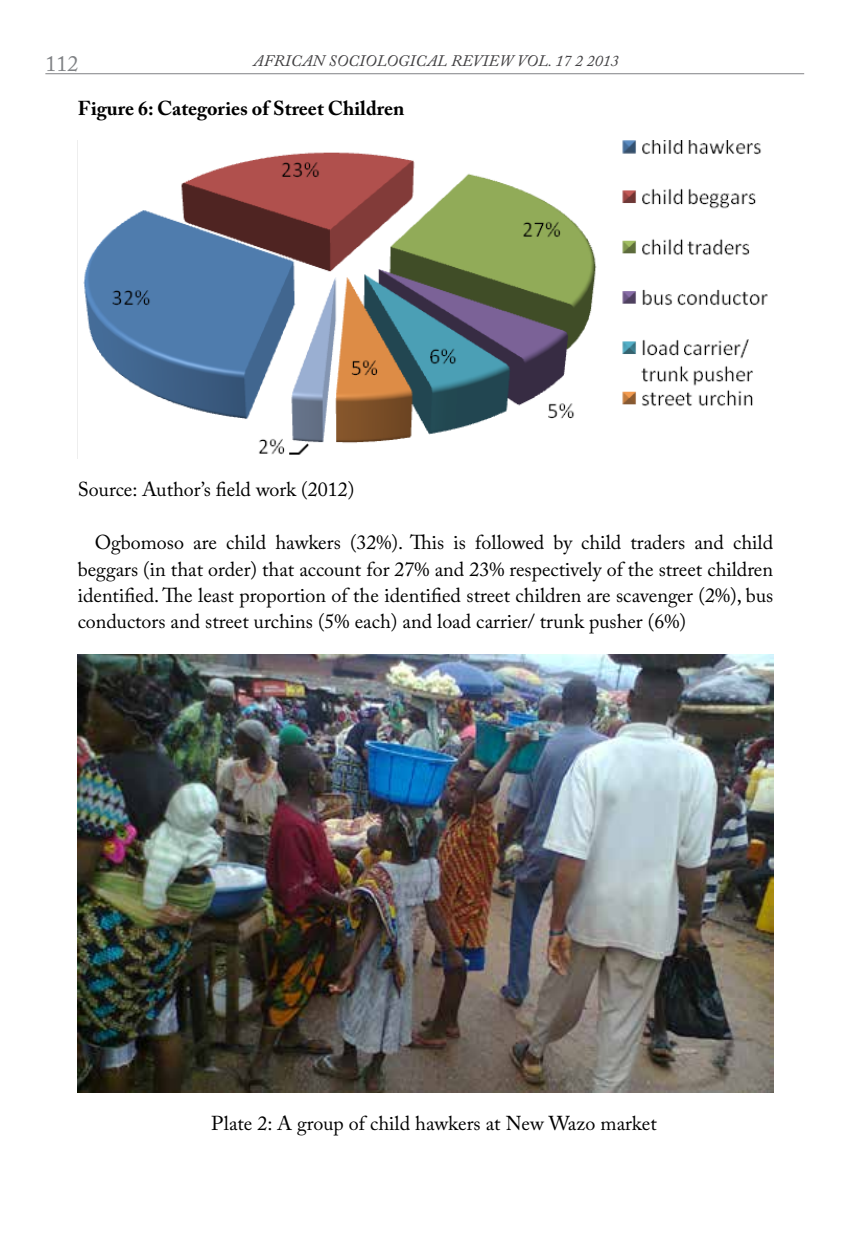
<style>
.page{position:relative;width:851px;height:1248px;background:#fff}
.page>*{position:absolute;margin:0;border:0;box-sizing:border-box;transform-origin:0 0}
.t1{font:22px "Adobe Caslon Pro";color:#808285}
.t2{font:20px/26.4px "Adobe Caslon Pro";color:#000;text-align:justify}
.t3{font:700 20px "Adobe Caslon Pro";color:#000}
.t4{font:italic 16px "Adobe Caslon Pro";letter-spacing:.015em;color:#414042}
</style>
<div class="page">
<hr style="left:45px;top:73px;width:759px;height:1px;background:#808285">
<img style="left:83px;top:141px;width:685px;height:314px">
<img style="left:78px;top:654px;width:695px;height:438px">
<p class="t1" style="left:45px;top:50px;width:35px">112</p>
<p class="t4" style="left:253px;top:51px;width:366px">AFRICAN SOCIOLOGICAL REVIEW VOL. 17 2 2013</p>
<p class="t3" style="left:78px;top:96px;width:328px">Figure 6: Categories of Street Children</p>
<p class="t2" style="left:78px;top:476px;width:278px">Source: Author’s field work (2012)</p>
<p class="t2" style="left:78px;top:529px;width:697px;text-indent:17px">Ogbomoso are child hawkers (32%). This is followed by child traders and child beggars (in that order) that account for 27% and 23% respectively of the street children identified. The least proportion of the identified street children are scavenger (2%), bus conductors and street urchins (5% each) and load carrier/ trunk pusher (6%)</p>
<p class="t2" style="left:211px;top:1109px;width:447px">Plate 2: A group of child hawkers at New Wazo market</p>
</div>
